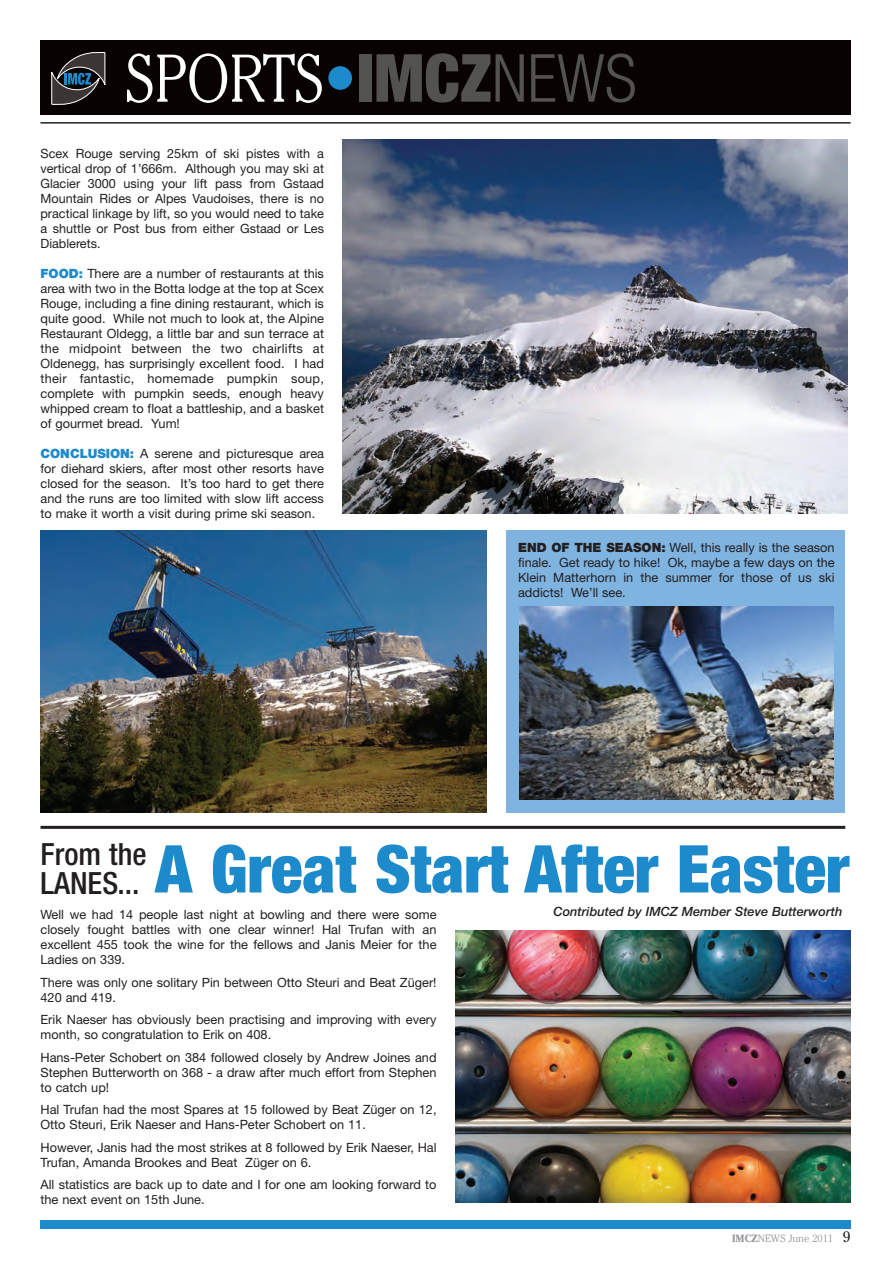
<style>
.page{position:relative;width:893px;height:1263px;background:#fff}
.page>*{position:absolute;margin:0;border:0;box-sizing:border-box;transform-origin:0 0}
.t1{font:300 66.9px "Cheltenham";color:#fff;scale:.87 1}
.t2{font:900 condensed 66px "Helvetica Neue";color:#1d8acb}
.t3{font:500 condensed 30.6px "Helvetica Neue";color:#231f20}
.t4{font:12.75px/15px "Helvetica Neue";color:#231f20;text-align:justify}
.t5{font:italic 500 12.75px "Helvetica Neue";color:#231f20}
.t6{font:300 10.5px "Cheltenham";color:#939598}
.s1{font-family:"Helvetica Neue";font-weight:900;font-stretch:condensed;font-size:66.3px;color:#1d8acb}
.s2{font-family:"Helvetica Neue";font-weight:900;font-stretch:condensed;font-size:66.3px;color:#545151}
.s3{font-family:"Helvetica Neue";font-stretch:condensed;font-size:66.3px;color:#545151}
.s4{font-weight:900;color:#1d8acb}
.s5{font-weight:900}
.s6{font-weight:500;font-size:30.6px;color:#231f20}
.s7{font-weight:700}
.s8{font-weight:400;font-size:15px;color:#231f20}
</style>
<div class="page">
<div style="left:506px;top:531px;width:339px;height:282px;background:#7fb3e0"></div>
<hr style="left:40px;top:122px;width:810px;height:2px;background:#231f20">
<img style="left:342px;top:140px;width:505px;height:373px">
<img style="left:455px;top:931px;width:395px;height:272px">
<div style="left:40px;top:41px;width:810px;height:74px;background:#080302"></div>
<svg style="left:51px;top:52px;width:54px;height:53px"></svg>
<img style="left:40px;top:531px;width:446px;height:282px">
<div style="left:40px;top:1220px;width:810px;height:9px;background:#1d8acb"></div>
<img style="left:519px;top:606px;width:315px;height:194px">
<hr style="left:40px;top:826px;width:805px;height:3px;background:#231f20">
<h1 class="t1" style="left:126px;top:52px;width:589px">SPORTS<span class="s1">•</span><span class="s2">IMCZ</span><span class="s3">NEWS</span></h1>
<p class="t4" style="left:40px;top:148px;width:285px">Scex Rouge serving 25km of ski pistes with a vertical drop of 1’666m. Although you may ski at Glacier 3000 using your lift pass from Gstaad Mountain Rides or Alpes Vaudoises, there is no practical linkage by lift, so you would need to take a shuttle or Post bus from either Gstaad or Les Diablerets.</p>
<p class="t4" style="left:40px;top:268px;width:285px"><span class="s4">FOOD:</span> There are a number of restaurants at this area with two in the Botta lodge at the top at Scex Rouge, including a fine dining restaurant, which is quite good. While not much to look at, the Alpine Restaurant Oldegg, a little bar and sun terrace at the midpoint between the two chairlifts at Oldenegg, has surprisingly excellent food. I had their fantastic, homemade pumpkin soup, complete with pumpkin seeds, enough heavy whipped cream to float a battleship, and a basket of gourmet bread. Yum!</p>
<p class="t4" style="left:40px;top:448px;width:285px"><span class="s4">CONCLUSION:</span> A serene and picturesque area for diehard skiers, after most other resorts have closed for the season. It’s too hard to get there and the runs are too limited with slow lift access to make it worth a visit during prime ski season.</p>
<p class="t4" style="left:518px;top:541px;width:318px"><span class="s5">END OF THE SEASON:</span> Well, this really is the season finale. Get ready to hike! Ok, maybe a few days on the Klein Matterhorn in the summer for those of us ski addicts! We’ll see.</p>
<h3 class="t3" style="left:41px;top:843px;width:108px">From the</h3>
<h2 class="t2" style="left:41px;top:845px;width:810px"><span class="s6">LANES...</span> A Great Start After Easter</h2>
<p class="t5" style="left:553px;top:907px;width:290px">Contributed by IMCZ Member Steve Butterworth</p>
<p class="t4" style="left:40px;top:908px;width:398px">Well we had 14 people last night at bowling and there were some closely fought battles with one clear winner! Hal Trufan with an excellent 455 took the wine for the fellows and Janis Meier for the Ladies on 339.</p>
<p class="t4" style="left:41px;top:976px;width:398px">There was only one solitary Pin between Otto Steuri and Beat Züger!<br>420 and 419.</p>
<p class="t4" style="left:41px;top:1013px;width:398px">Erik Naeser has obviously been practising and improving with every month, so congratulation to Erik on 408.</p>
<p class="t4" style="left:41px;top:1051px;width:398px">Hans-Peter Schobert on 384 followed closely by Andrew Joines and Stephen Butterworth on 368 - a draw after much effort from Stephen to catch up!</p>
<p class="t4" style="left:41px;top:1103px;width:398px">Hal Trufan had the most Spares at 15 followed by Beat Züger on 12,<br>Otto Steuri, Erik Naeser and Hans-Peter Schobert on 11.</p>
<p class="t4" style="left:41px;top:1141px;width:398px">However, Janis had the most strikes at 8 followed by Erik Naeser, Hal<br>Trufan, Amanda Brookes and Beat Züger on 6.</p>
<p class="t4" style="left:41px;top:1178px;width:398px">All statistics are back up to date and I for one am looking forward to the next event on 15th June.</p>
<p class="t6" style="left:732px;top:1234px;width:120px"><span class="s7">IMCZ</span>NEWS June 2011 <span class="s8">9</span></p>
</div>
